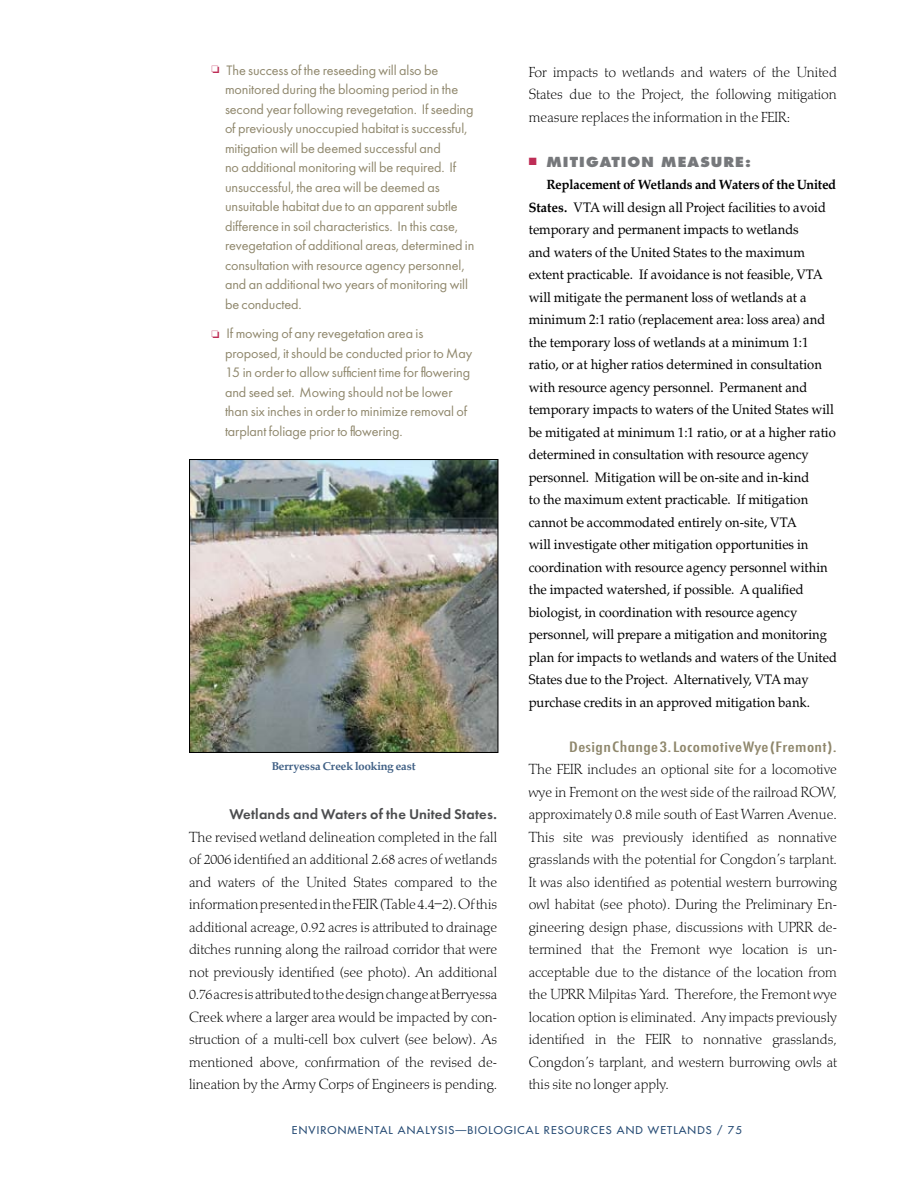
<style>
.page{position:relative;width:918px;height:1188px;background:#fff}
.page>*{position:absolute;margin:0;border:0;box-sizing:border-box;transform-origin:0 0}
.t1{font:15.75px "Futura Mdm Cnd";letter-spacing:.015em;color:#8f876c;scale:1.35 1}
.t2{font:15.15px/22.5px "Palatino Lgt H";color:#000;text-align:justify}
.t3{font:14.7px "Futura Dem Bld";letter-spacing:.015em;color:#4c4d4f}
.t4{font:14.25px/19.5px "Futura";letter-spacing:-.005em;color:#8f876c}
.t5{font:13.65px/22.5px "Palatino";color:#000;scale:.95 1}
.t6{font:13.65px "Palatino Bld";color:#000;scale:.95 1}
.t7{font:800 13.5px "Futura";letter-spacing:.075em;color:#76787b;scale:1.05 1}
.t8{font:11.7px "Palatino Bld";letter-spacing:-.005em;color:#406085}
.t9{font:10.5px "Futura";letter-spacing:.1em;color:#264b74;scale:1.05 1}
.s1{color:#be2d56}
.s2{font-family:"Palatino Bld"}
</style>
<div class="page">
<img style="left:191px;top:461px;width:305px;height:290px">
<div style="left:189px;top:459px;width:309px;height:294px;border:1px solid #000"></div>
<p class="t4" style="left:225px;top:62px;width:251px;text-indent:-14px"><span class="s1">□</span> The success of the reseeding will also be monitored during the blooming period in the second year following revegetation. If seeding of previously unoccupied habitat is successful, mitigation will be deemed successful and<br>no additional monitoring will be required. If unsuccessful, the area will be deemed as unsuitable habitat due to an apparent subtle difference in soil characteristics. In this case, revegetation of additional areas, determined in consultation with resource agency personnel, and an additional two years of monitoring will be conducted.</p>
<p class="t4" style="left:225px;top:325px;width:249px;text-indent:-14px"><span class="s1">□</span> If mowing of any revegetation area is proposed, it should be conducted prior to May 15 in order to allow sufficient time for flowering and seed set. Mowing should not be lower than six inches in order to minimize removal of tarplant foliage prior to flowering.</p>
<p class="t8" style="left:272px;top:758px;width:146px">Berryessa Creek looking east</p>
<p class="t3" style="left:230px;top:804px;width:269px">Wetlands and Waters of the United States.</p>
<p class="t2" style="left:189px;top:826px;width:310px">The revised wetland delineation completed in the fall of 2006 identified an additional 2.68 acres of wetlands and waters of the United States compared to the information presented in the FEIR (Table 4.4–2). Of this additional acreage, 0.92 acres is attributed to drainage ditches running along the railroad corridor that were not previously identified (see photo). An additional 0.76 acres is attributed to the design change at Berryessa Creek where a larger area would be impacted by con&shy;struction of a multi-cell box culvert (see below). As mentioned above, confirmation of the revised de&shy;lineation by the Army Corps of Engineers is pending.</p>
<p class="t2" style="left:529px;top:61px;width:310px">For impacts to wetlands and waters of the United States due to the Project, the following mitigation measure replaces the information in the FEIR:</p>
<p class="t7" style="left:529px;top:153px;width:213px"><span class="s1">■</span> MITIGATION MEASURE:</p>
<p class="t6" style="left:547px;top:175px;width:306px">Replacement of Wetlands and Waters of the United</p>
<p class="t5" style="left:529px;top:196px;width:326px"><span class="s2">States.</span> VTA will design all Project facilities to avoid temporary and permanent impacts to wetlands<br>and waters of the United States to the maximum extent practicable. If avoidance is not feasible, VTA will mitigate the permanent loss of wetlands at a minimum 2:1 ratio (replacement area: loss area) and the temporary loss of wetlands at a minimum 1:1 ratio, or at higher ratios determined in consultation with resource agency personnel. Permanent and temporary impacts to waters of the United States will be mitigated at minimum 1:1 ratio, or at a higher ratio determined in consultation with resource agency personnel. Mitigation will be on-site and in-kind<br>to the maximum extent practicable. If mitigation cannot be accommodated entirely on-site, VTA<br>will investigate other mitigation opportunities in coordination with resource agency personnel within the impacted watershed, if possible. A qualified biologist, in coordination with resource agency personnel, will prepare a mitigation and monitoring plan for impacts to wetlands and waters of the United States due to the Project. Alternatively, VTA may purchase credits in an approved mitigation bank.</p>
<p class="t1" style="left:569px;top:736px;width:200px">Design Change 3. Locomotive Wye (Fremont).</p>
<p class="t2" style="left:529px;top:759px;width:310px">The FEIR includes an optional site for a locomotive wye in Fremont on the west side of the railroad ROW, approximately 0.8 mile south of East Warren Avenue.<br>This site was previously identified as nonnative grasslands with the potential for Congdon’s tarplant.<br>It was also identified as potential western burrowing owl habitat (see photo). During the Preliminary En&shy;gineering design phase, discussions with UPRR de&shy;termined that the Fremont wye location is un&shy;acceptable due to the distance of the location from the UPRR Milpitas Yard. Therefore, the Fremont wye location option is eliminated. Any impacts previously identified in the FEIR to nonnative grasslands, Congdon’s tarplant, and western burrowing owls at this site no longer apply.</p>
<p class="t9" style="left:292px;top:1123px;width:430px">ENVIRONMENTAL ANALYSIS—BIOLOGICAL RESOURCES AND WETLANDS / 75</p>
</div>
